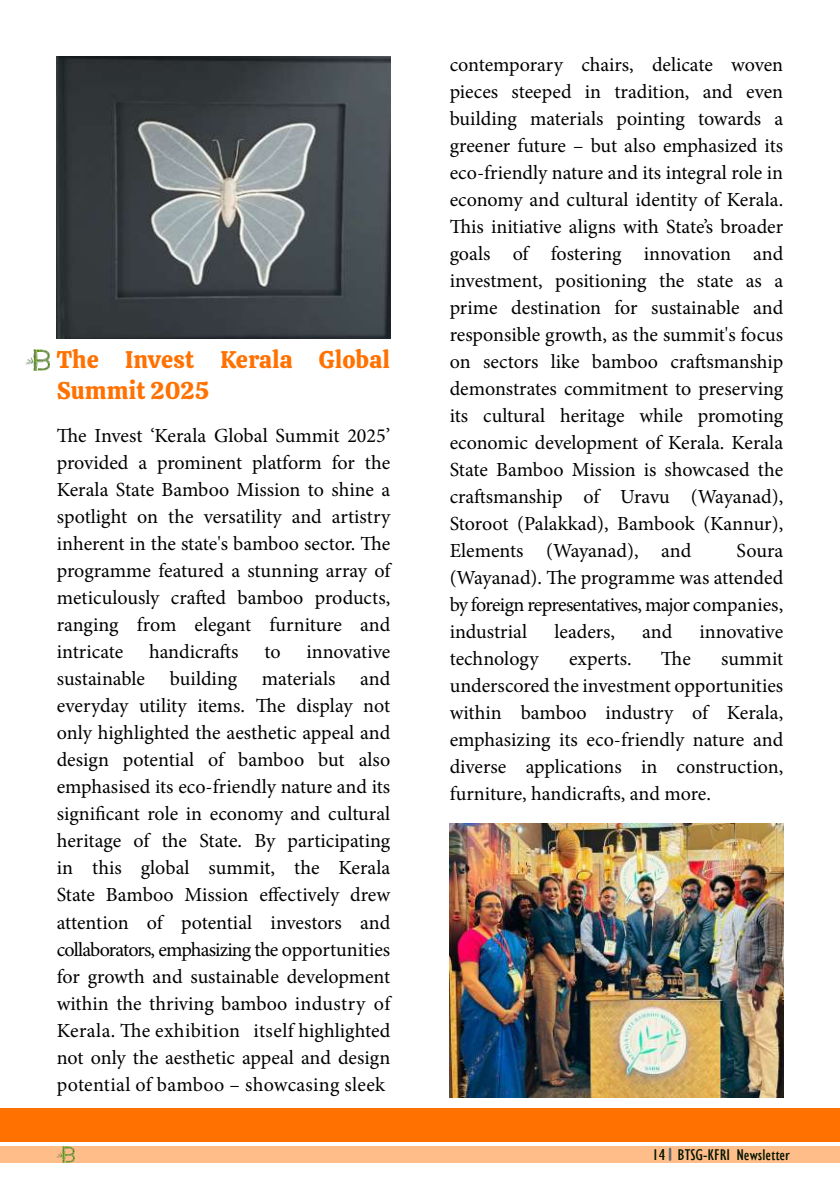
<style>
.page{position:relative;width:840px;height:1191px;background:#fff}
.page>*{position:absolute;margin:0;border:0;box-sizing:border-box;transform-origin:0 0}
.t1{font:24px/31.6px "Calistoga";letter-spacing:.005em;color:#ff7100}
.t2{font:20px/27px "Minion Pro";color:#000;text-align:justify}
.t3{font:condensed 16px "Gill Sans";color:#001300;scale:1.14 1}
</style>
<div class="page">
<div style="left:0;top:1108px;width:839px;height:34px;background:#ff7100"></div>
<div style="left:0;top:1146px;width:839px;height:17px;background:#ffbd89"></div>
<svg style="left:668px;top:1147px;width:3px;height:13px"></svg>
<img style="left:57px;top:1146px;width:18px;height:16px">
<img style="left:25px;top:349px;width:25px;height:22px">
<img style="left:57px;top:57px;width:333px;height:282px">
<img style="left:449px;top:823px;width:333px;height:274px">
<p class="t1" style="left:57px;top:343px;width:335px">The Invest Kerala Global<br>Summit 2025</p>
<p class="t2" style="left:57px;top:424px;width:335px">The Invest ‘Kerala Global Summit 2025’ provided a prominent platform for the Kerala State Bamboo Mission to shine a spotlight on the versatility and artistry inherent in the state's bamboo sector. The programme featured a stunning array of meticulously crafted bamboo products, ranging from elegant furniture and intricate</p>
<p class="t2" style="left:149px;top:640px;width:91px">handicrafts</p>
<p class="t2" style="left:264px;top:640px;width:18px">to</p>
<p class="t2" style="left:57px;top:640px;width:335px;text-indent:249px">innovative sustainable building materials and everyday utility items. The display not only highlighted the aesthetic appeal and design potential of bamboo but also emphasised its eco-friendly nature and its significant role in economy and cultural heritage of the State. By participating in this global summit, the Kerala State Bamboo Mission effectively drew attention of potential investors and collaborators, emphasizing the opportunities for growth and sustainable development within the thriving bamboo industry of Kerala. The exhibition itself highlighted not only the aesthetic appeal and design potential of bamboo – showcasing sleek</p>
<p class="t2" style="left:449px;top:53px;width:335px">contemporary chairs, delicate woven pieces steeped in tradition, and even building materials pointing towards a greener future – but also emphasized its eco-friendly nature and its integral role in economy and cultural identity of Kerala.<br>This initiative aligns with State’s broader goals of fostering innovation and investment, positioning the state as a prime destination for sustainable and responsible growth, as the summit's focus on sectors like bamboo craftsmanship demonstrates commitment to preserving its cultural heritage while promoting economic development of Kerala. Kerala State Bamboo Mission is showcased the craftsmanship of Uravu (Wayanad), Storoot (Palakkad), Bambook (Kannur), Elements (Wayanad), and</p>
<p class="t2" style="left:449px;top:539px;width:335px;text-indent:287px">Soura (Wayanad). The programme was attended by foreign representatives, major companies, industrial</p>
<p class="t2" style="left:554px;top:620px;width:62px">leaders,</p>
<p class="t2" style="left:642px;top:620px;width:32px">and</p>
<p class="t2" style="left:699px;top:620px;width:85px">innovative</p>
<p class="t2" style="left:449px;top:647px;width:90px">technology</p>
<p class="t2" style="left:568px;top:647px;width:64px">experts.</p>
<p class="t2" style="left:660px;top:647px;width:31px">The</p>
<p class="t2" style="left:449px;top:647px;width:335px;text-indent:271px">summit underscored the investment opportunities within bamboo industry of Kerala, emphasizing its eco-friendly nature and diverse applications in construction, furniture, handicrafts, and more.</p>
<p class="t3" style="left:651px;top:1148px;width:122px">14 BTSG-KFRI Newsletter</p>
</div>
